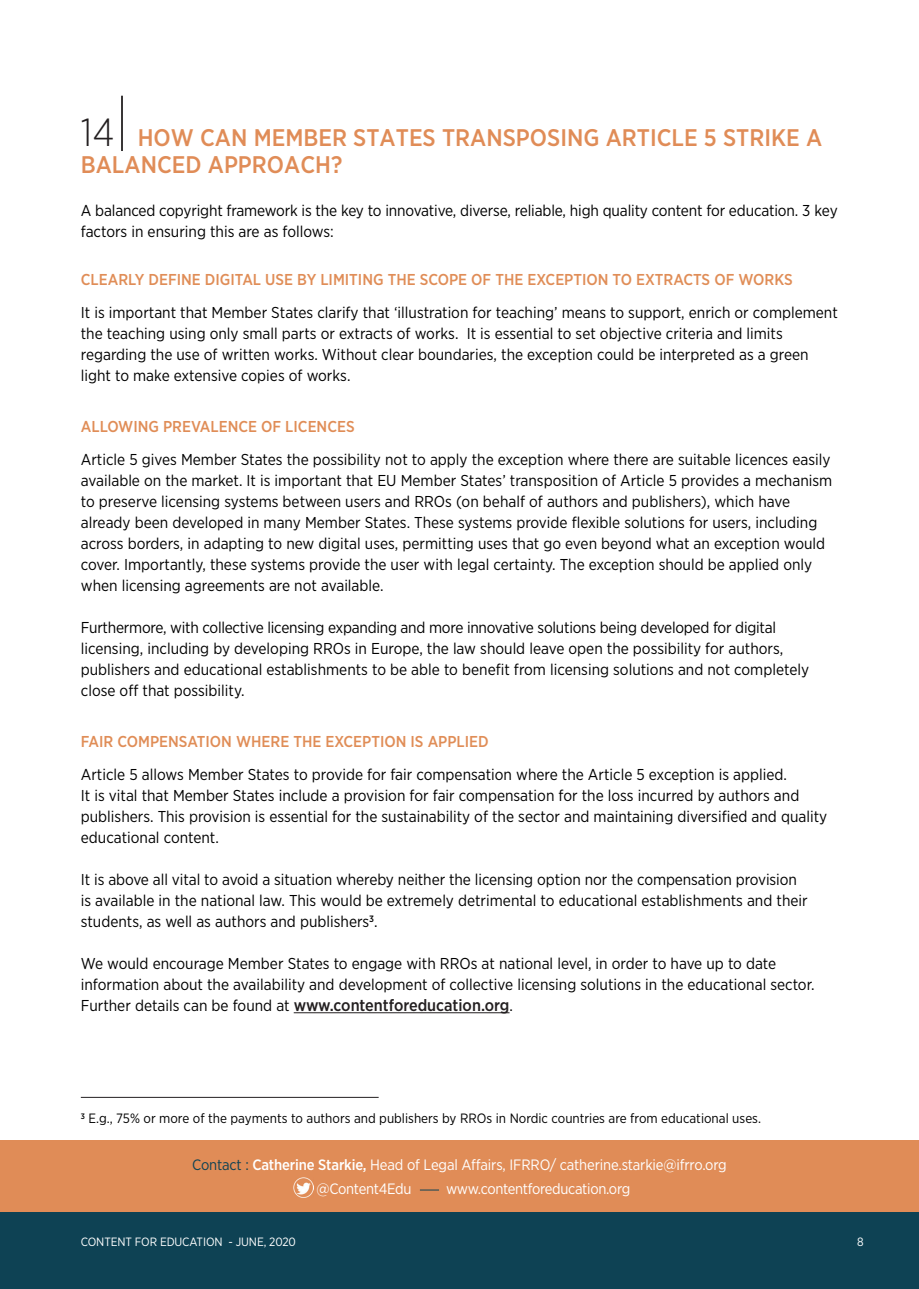
<style>
.page{position:relative;width:919px;height:1289px;background:#fff}
.page>*{position:absolute;margin:0;border:0;box-sizing:border-box;transform-origin:0 0}
.t1{font:300 39px "Gotham Narrow";color:#231f20}
.t2{font:500 24px/27px "Gotham Narrow";color:#e08c57}
.t3{font:15.75px/21px "Gotham Narrow";color:#000}
.t4{font:500 15.75px "Gotham Narrow";color:#e08d57}
.t5{font:15px/23.7px "Gotham Narrow";letter-spacing:-.02em;color:#fff}
.t6{font:13.5px "Gotham Narrow";color:#000}
.t7{font:12px "Gotham Narrow";letter-spacing:-.01em;color:#fff}
.s1{font-weight:500;font-size:16.5px;color:#231f20}
.s2{color:#0e4254}
.s3{font-weight:500}
</style>
<div class="page">
<hr style="left:294px;top:1012px;width:215px;height:1px;background:#231f20">
<hr style="left:121px;top:96px;width:1px;height:55px;background:#231f20">
<hr style="left:122px;top:96px;width:1px;height:55px;background:#231f20">
<hr style="left:81px;top:1097px;width:297px;height:1px;background:#231f20">
<div style="left:0;top:1140px;width:918px;height:76px;background:#e08c57"></div>
<div style="left:0;top:1212px;width:918px;height:76px;background:#0e4254"></div>
<img style="left:293px;top:1177px;width:20px;height:20px">
<svg style="left:420px;top:1189px;width:19px;height:1px"></svg>
<h1 class="t1" style="left:81px;top:108px;width:35px">14</h1>
<h2 class="t2" style="left:81px;top:124px;width:742px;text-indent:57px">HOW CAN MEMBER STATES TRANSPOSING ARTICLE 5 STRIKE A<br>BALANCED APPROACH?</h2>
<p class="t3" style="left:81px;top:199px;width:758px">A balanced copyright framework is the key to innovative, diverse, reliable, high quality content for education. 3 key factors in ensuring this are as follows:</p>
<p class="t4" style="left:81px;top:269px;width:713px">CLEARLY DEFINE DIGITAL USE BY LIMITING THE SCOPE OF THE EXCEPTION TO EXTRACTS OF WORKS</p>
<p class="t3" style="left:81px;top:301px;width:758px">It is important that Member States clarify that ‘illustration for teaching’ means to support, enrich or complement the teaching using only small parts or extracts of works. It is essential to set objective criteria and limits regarding the use of written works. Without clear boundaries, the exception could be interpreted as a green light to make extensive copies of works.</p>
<p class="t4" style="left:81px;top:416px;width:275px">ALLOWING PREVALENCE OF LICENCES</p>
<p class="t3" style="left:81px;top:448px;width:752px">Article 5 gives Member States the possibility not to apply the exception where there are suitable licences easily available on the market. It is important that EU Member States’ transposition of Article 5 provides a mechanism to preserve licensing systems between users and RROs (on behalf of authors and publishers), which have already been developed in many Member States. These systems provide flexible solutions for users, including across borders, in adapting to new digital uses, permitting uses that go even beyond what an exception would cover. Importantly, these systems provide the user with legal certainty. The exception should be applied only when licensing agreements are not available.</p>
<p class="t3" style="left:81px;top:616px;width:729px">Furthermore, with collective licensing expanding and more innovative solutions being developed for digital licensing, including by developing RROs in Europe, the law should leave open the possibility for authors, publishers and educational establishments to be able to benefit from licensing solutions and not completely close off that possibility.</p>
<p class="t4" style="left:81px;top:731px;width:409px">FAIR COMPENSATION WHERE THE EXCEPTION IS APPLIED</p>
<p class="t3" style="left:81px;top:763px;width:747px">Article 5 allows Member States to provide for fair compensation where the Article 5 exception is applied.<br>It is vital that Member States include a provision for fair compensation for the loss incurred by authors and publishers. This provision is essential for the sustainability of the sector and maintaining diversified and quality educational content.</p>
<p class="t3" style="left:81px;top:868px;width:728px">It is above all vital to avoid a situation whereby neither the licensing option nor the compensation provision is available in the national law. This would be extremely detrimental to educational establishments and their students, as well as authors and publishers<sup>3</sup>.</p>
<p class="t3" style="left:81px;top:952px;width:735px">We would encourage Member States to engage with RROs at national level, in order to have up to date information about the availability and development of collective licensing solutions in the educational sector.<br>Further details can be found at <span class="s1">www.contentforeducation.org</span>.</p>
<p class="t6" style="left:81px;top:1109px;width:681px"><sup>3</sup> E.g., 75% or more of the payments to authors and publishers by RROs in Nordic countries are from educational uses.</p>
<p class="t5" style="left:316px;top:1152px;width:411px;text-indent:-124px"><span class="s2">Contact :</span> <span class="s3">Catherine Starkie,</span> Head of Legal Affairs, IFRRO/ catherine.starkie@ifrro.org @Content4Edu</p>
<p class="t5" style="left:446px;top:1175px;width:185px">www.contentforeducation.org</p>
<p class="t7" style="left:81px;top:1234px;width:217px">CONTENT FOR EDUCATION - JUNE, 2020</p>
<p class="t7" style="left:857px;top:1234px;width:8px">8</p>
</div>
